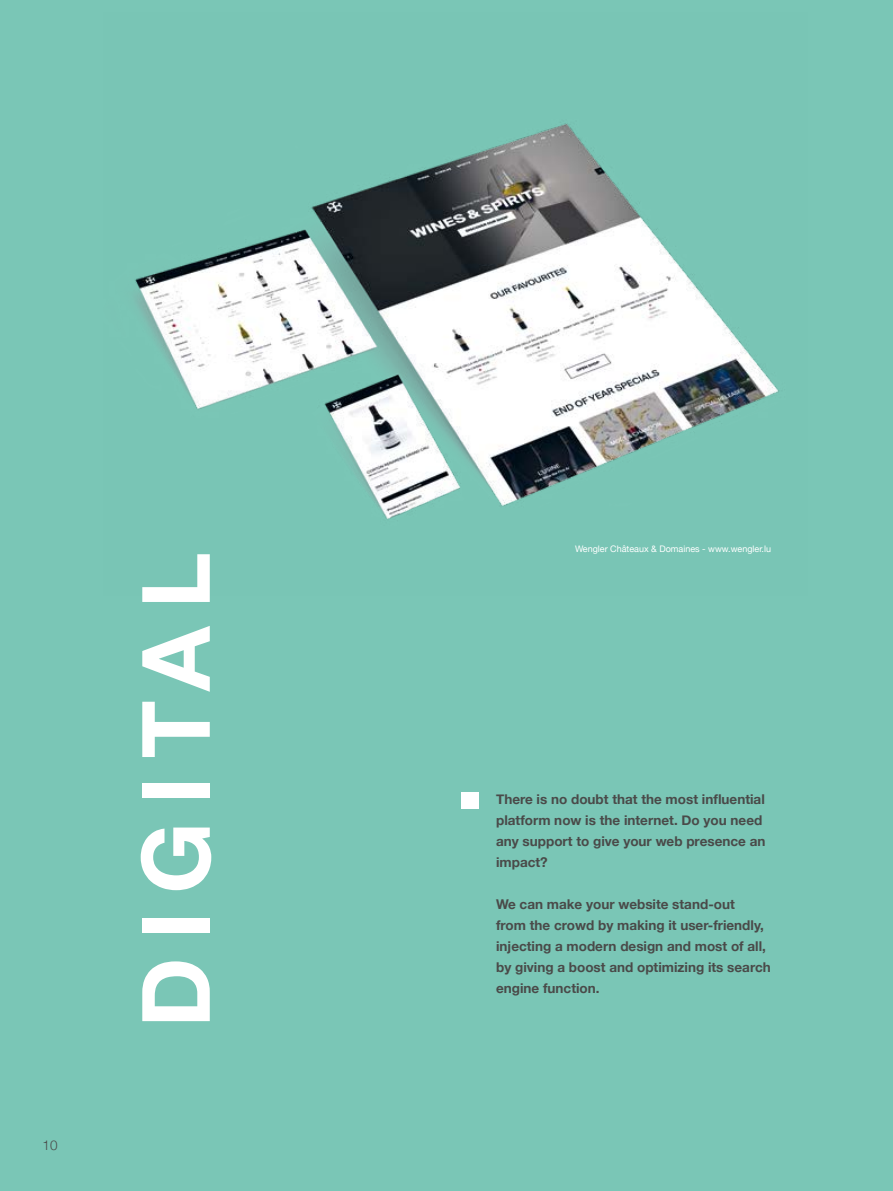
<style>
.page{position:relative;width:893px;height:1191px;background:#7ac6b6}
.page>*{position:absolute;margin:0;border:0;box-sizing:border-box;transform-origin:0 0}
.t1{font:700 94.5px "Helvetica Neue";letter-spacing:.19em;color:#fff}
.t2{font:700 13.5px/21px "Helvetica Neue";color:#4a4a49}
.t3{font:300 13.5px "Helvetica Neue";color:#4a4a49}
.t4{font:9px "Helvetica Neue";color:#fff}
</style>
<div class="page">
<img style="left:135px;top:123px;width:644px;height:396px">
<div style="left:462px;top:792px;width:17px;height:16px;background:#fff"></div>
<p class="t3" style="left:43px;top:1134px;width:17px">10</p>
<h1 class="t1" style="left:102px;top:1027px;width:477px;rotate:-90deg">DIGITAL</h1>
<p class="t4" style="left:575px;top:542px;width:197px">Wengler Châteaux &amp; Domaines - www.wengler.lu</p>
<p class="t2" style="left:496px;top:789px;width:271px">There is no doubt that the most influential platform now is the internet. Do you need any support to give your web presence an impact?</p>
<p class="t2" style="left:496px;top:894px;width:276px">We can make your website stand-out<br>from the crowd by making it user-friendly, injecting a modern design and most of all, by giving a boost and optimizing its search</p>
<p class="t2" style="left:496px;top:978px;width:105px">engine function.</p>
</div>
